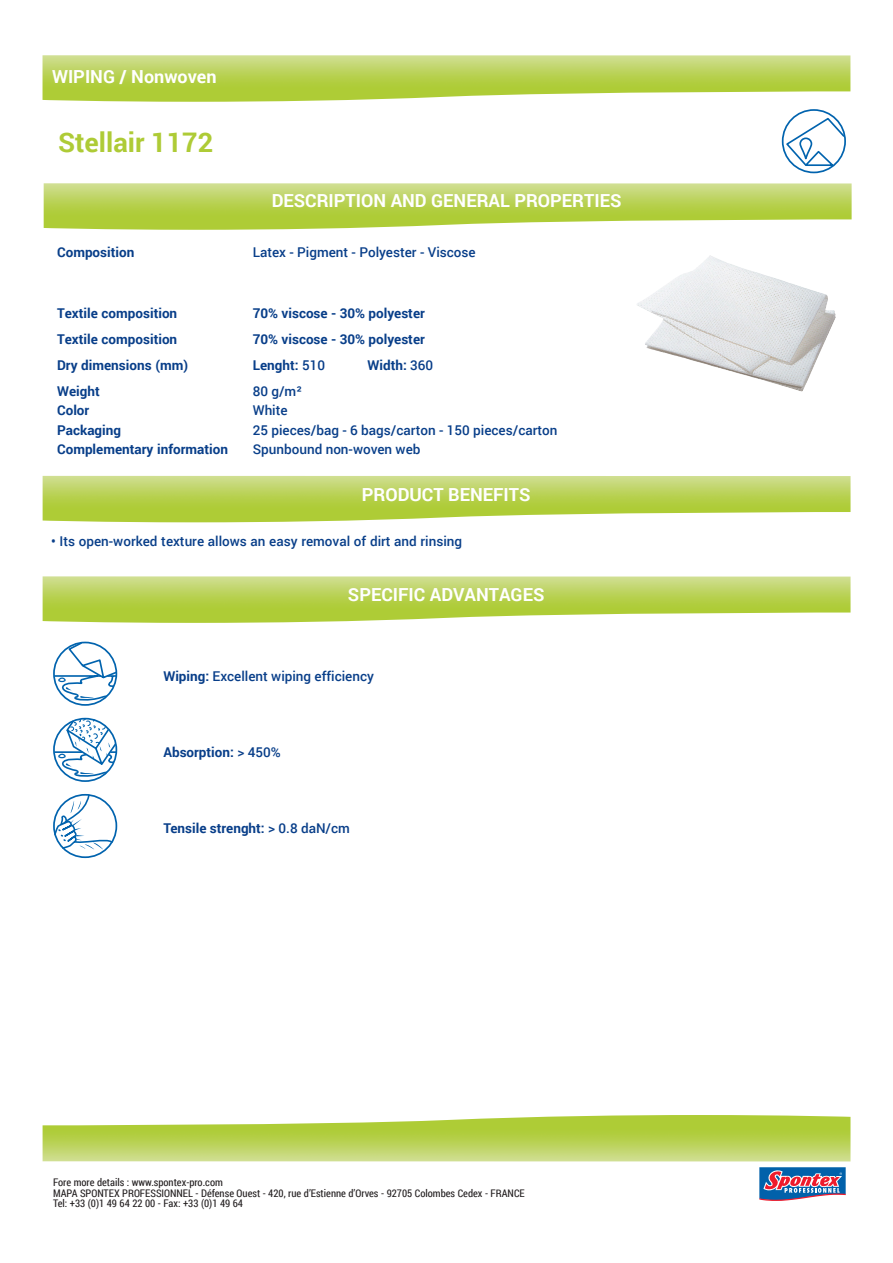
<style>
.page{position:relative;width:893px;height:1263px;background:#fff}
.page>*{position:absolute;margin:0;border:0;box-sizing:border-box;transform-origin:0 0}
.wetwiping{font:700 27px "Roboto";color:#aecb36}
.floors{font:700 18px "Roboto";color:#fff}
.secteur_titre{font:700 13.5px "Roboto";color:#083e89}
.specific_features_te{font:500 13.5px "Roboto";color:#083e89}
.HTML_DRY{font:700 13.5px "Roboto";color:#083e89}
.secteur_titre-2{font:500 13.5px "Roboto";color:#083e89}
.specific_features_te-2{font:700 13.5px "Roboto";color:#083e89}
.HTML_DRY-2{font:500 13.5px "Roboto";color:#083e89}
.HTML_ADRESSES_BODY{font:10.5px/10.5px "Roboto Condensed";color:#231f20}
.s1{font-weight:500}
.s2{font-weight:700}
</style>
<div class="page">
<svg style="left:759px;top:1167px;width:87px;height:34px"></svg>
<img style="left:43px;top:1115px;width:807px;height:46px">
<img style="left:44px;top:183px;width:808px;height:47px">
<img style="left:43px;top:55px;width:807px;height:47px">
<div style="left:782px;top:109px;width:64px;height:64px;border:2px solid #0163ae;border-radius:50%"></div>
<svg style="left:784px;top:116px;width:62px;height:52px"></svg>
<img style="left:637px;top:256px;width:73px;height:69px">
<img style="left:43px;top:476px;width:807px;height:46px">
<img style="left:43px;top:576px;width:807px;height:47px">
<svg style="left:53px;top:642px;width:64px;height:61px"></svg>
<div style="left:53px;top:718px;width:64px;height:64px;border:2px solid #0163ae;border-radius:50%"></div>
<hr style="left:54px;top:751px;width:28px;height:2px;background:#0163ae">
<svg style="left:58px;top:718px;width:60px;height:61px"></svg>
<svg style="left:54px;top:795px;width:62px;height:62px"></svg>
<div style="left:53px;top:794px;width:64px;height:64px;border:2px solid #0163ae;border-radius:50%"></div>
<svg style="left:53px;top:794px;width:61px;height:56px"></svg>
<p class="floors" style="left:52px;top:64px;width:166px">WIPING / Nonwoven</p>
<p class="wetwiping" style="left:58px;top:124px;width:157px">Stellair 1172</p>
<p class="floors" style="left:272px;top:188px;width:351px">DESCRIPTION AND GENERAL PROPERTIES</p>
<p class="secteur_titre" style="left:57px;top:243px;width:79px">Composition</p>
<p class="HTML_DRY-2" style="left:253px;top:243px;width:225px">Latex - Pigment - Polyester - Viscose</p>
<p class="secteur_titre" style="left:57px;top:303px;width:122px">Textile composition</p>
<p class="HTML_DRY" style="left:253px;top:303px;width:174px">70% viscose - 30% polyester</p>
<p class="secteur_titre" style="left:57px;top:329px;width:122px">Textile composition</p>
<p class="HTML_DRY" style="left:253px;top:329px;width:174px">70% viscose - 30% polyester</p>
<p class="secteur_titre" style="left:57px;top:356px;width:133px">Dry dimensions (mm)</p>
<p class="HTML_DRY" style="left:253px;top:356px;width:74px">Lenght: <span class="s1">510</span></p>
<p class="HTML_DRY" style="left:368px;top:356px;width:67px">Width: <span class="s1">360</span></p>
<p class="secteur_titre" style="left:57px;top:382px;width:44px">Weight</p>
<p class="secteur_titre" style="left:57px;top:401px;width:34px">Color</p>
<p class="secteur_titre" style="left:57px;top:420px;width:65px">Packaging</p>
<p class="secteur_titre" style="left:57px;top:439px;width:172px">Complementary information</p>
<p class="specific_features_te" style="left:253px;top:382px;width:51px">80 g/m²</p>
<p class="specific_features_te" style="left:253px;top:401px;width:36px">White</p>
<p class="specific_features_te" style="left:253px;top:420px;width:306px">25 pieces/bag - 6 bags/carton - 150 pieces/carton</p>
<p class="specific_features_te" style="left:253px;top:439px;width:169px">Spunbound non-woven web</p>
<p class="floors" style="left:362px;top:481px;width:170px">PRODUCT BENEFITS</p>
<p class="secteur_titre-2" style="left:51px;top:531px;width:413px">• Its open-worked texture allows an easy removal of dirt and rinsing</p>
<p class="floors" style="left:348px;top:582px;width:198px">SPECIFIC ADVANTAGES</p>
<p class="specific_features_te" style="left:163px;top:666px;width:212px"><span class="s2">Wiping:</span> Excellent wiping efficiency</p>
<p class="specific_features_te-2" style="left:163px;top:743px;width:119px">Absorption: <span class="s1">&gt; 450%</span></p>
<p class="specific_features_te-2" style="left:163px;top:819px;width:188px">Tensile strenght: <span class="s1">&gt; 0.8 daN/cm</span></p>
<p class="HTML_ADRESSES_BODY" style="left:53px;top:1177px;width:473px">Fore more details : www.spontex-pro.com<br>MAPA SPONTEX PROFESSIONNEL - Défense Ouest - 420, rue d’Estienne d’Orves - 92705 Colombes Cedex - FRANCE</p>
<p class="HTML_ADRESSES_BODY" style="left:53px;top:1198px;width:191px">Tel: +33 (0)1 49 64 22 00 - Fax: +33 (0)1 49 64</p>
</div>
